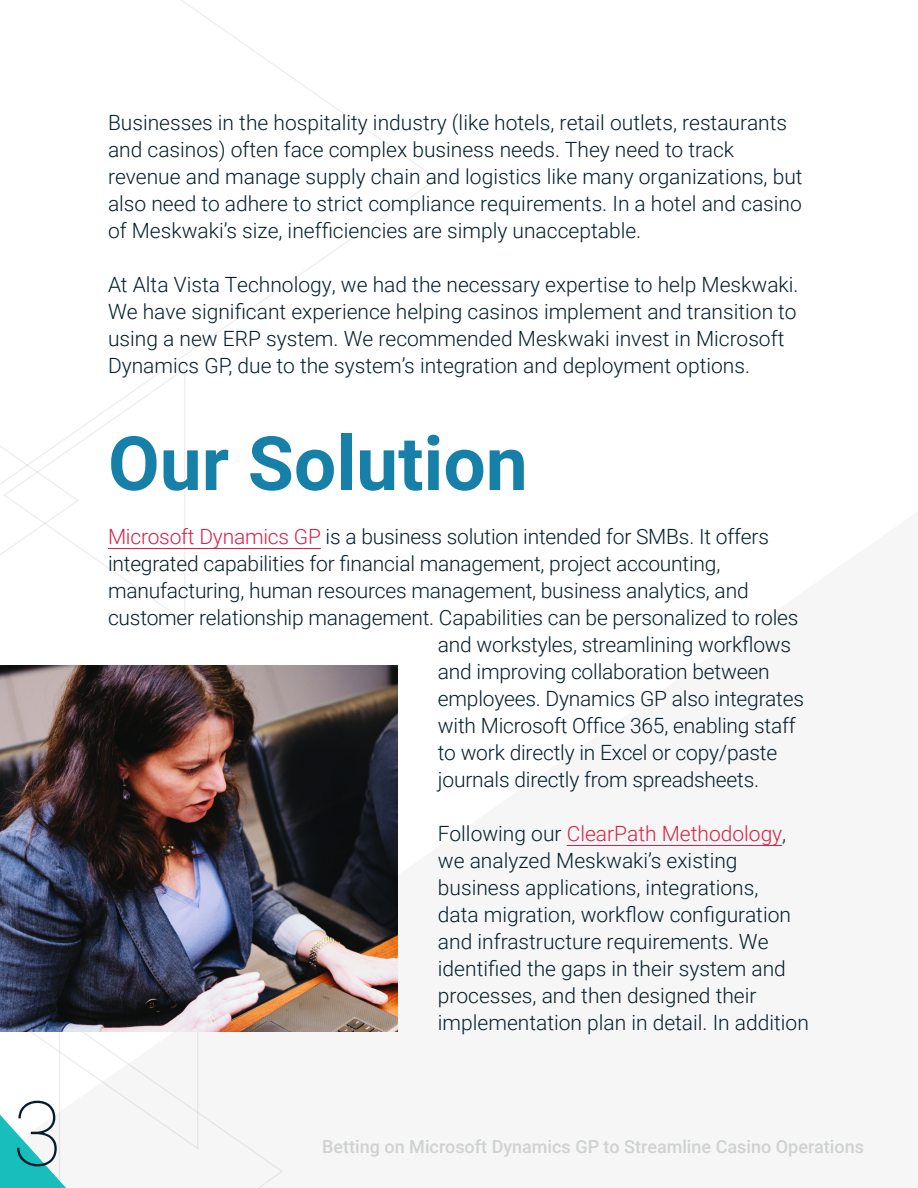
<style>
.page{position:relative;width:918px;height:1188px;background:#fff}
.page>*{position:absolute;margin:0;border:0;box-sizing:border-box;transform-origin:0 0}
.t1{font:100 90px "Roboto";color:#031f2b}
.t2{font:700 75px "Roboto";color:#1780a9}
.t3{font:300 21px/27px "Roboto";color:#031f2b}
.t4{font:500 18px "Roboto";color:#cfd1d2}
.s1{color:#d62246}
</style>
<div class="page">
<svg style="left:80px;top:545px;width:105px;height:77px"></svg>
<svg style="left:70px;top:0;width:368px;height:545px"></svg>
<svg style="left:0;top:435px;width:80px;height:120px"></svg>
<hr style="left:108px;top:548px;width:213px;height:1px;background:#d62246">
<hr style="left:567px;top:845px;width:215px;height:1px;background:#d62246">
<svg style="left:0;top:1031px;width:284px;height:157px"></svg>
<img style="left:0;top:666px;width:397px;height:365px">
<h1 class="t1" style="left:13px;top:1071px;width:51px">3</h1>
<p class="t3" style="left:108px;top:108px;width:696px">Businesses in the hospitality industry (like hotels, retail outlets, restaurants and casinos) often face complex business needs. They need to track revenue and manage supply chain and logistics like many organizations, but also need to adhere to strict compliance requirements. In a hotel and casino of Meskwaki’s size, inefficiencies are simply unacceptable.</p>
<p class="t3" style="left:108px;top:270px;width:692px">At Alta Vista Technology, we had the necessary expertise to help Meskwaki.<br>We have significant experience helping casinos implement and transition to using a new ERP system. We recommended Meskwaki invest in Microsoft Dynamics GP, due to the system’s integration and deployment options.</p>
<h2 class="t2" style="left:108px;top:411px;width:421px">Our Solution</h2>
<p class="t3" style="left:108px;top:522px;width:662px"><span class="s1">Microsoft Dynamics GP</span> is a business solution intended for SMBs. It offers</p>
<p class="t3" style="left:108px;top:549px;width:614px">integrated capabilities for financial management, project accounting,</p>
<p class="t3" style="left:108px;top:576px;width:642px">manufacturing, human resources management, business analytics, and</p>
<p class="t3" style="left:108px;top:603px;width:692px">customer relationship management. Capabilities can be personalized to roles</p>
<p class="t3" style="left:438px;top:630px;width:355px">and workstyles, streamlining workflows</p>
<p class="t3" style="left:438px;top:657px;width:333px">and improving collaboration between</p>
<p class="t3" style="left:438px;top:684px;width:368px">employees. Dynamics GP also integrates</p>
<p class="t3" style="left:438px;top:711px;width:359px">with Microsoft Office 365, enabling staff</p>
<p class="t3" style="left:438px;top:738px;width:341px">to work directly in Excel or copy/paste</p>
<p class="t3" style="left:438px;top:765px;width:323px">journals directly from spreadsheets.</p>
<p class="t3" style="left:438px;top:819px;width:372px">Following our <span class="s1">ClearPath Methodology</span>, we analyzed Meskwaki’s existing business applications, integrations,<br>data migration, workflow configuration and infrastructure requirements. We identified the gaps in their system and processes, and then designed their implementation plan in detail. In addition</p>
<p class="t4" style="left:322px;top:1134px;width:543px">Betting on Microsoft Dynamics GP to Streamline Casino Operations</p>
</div>
